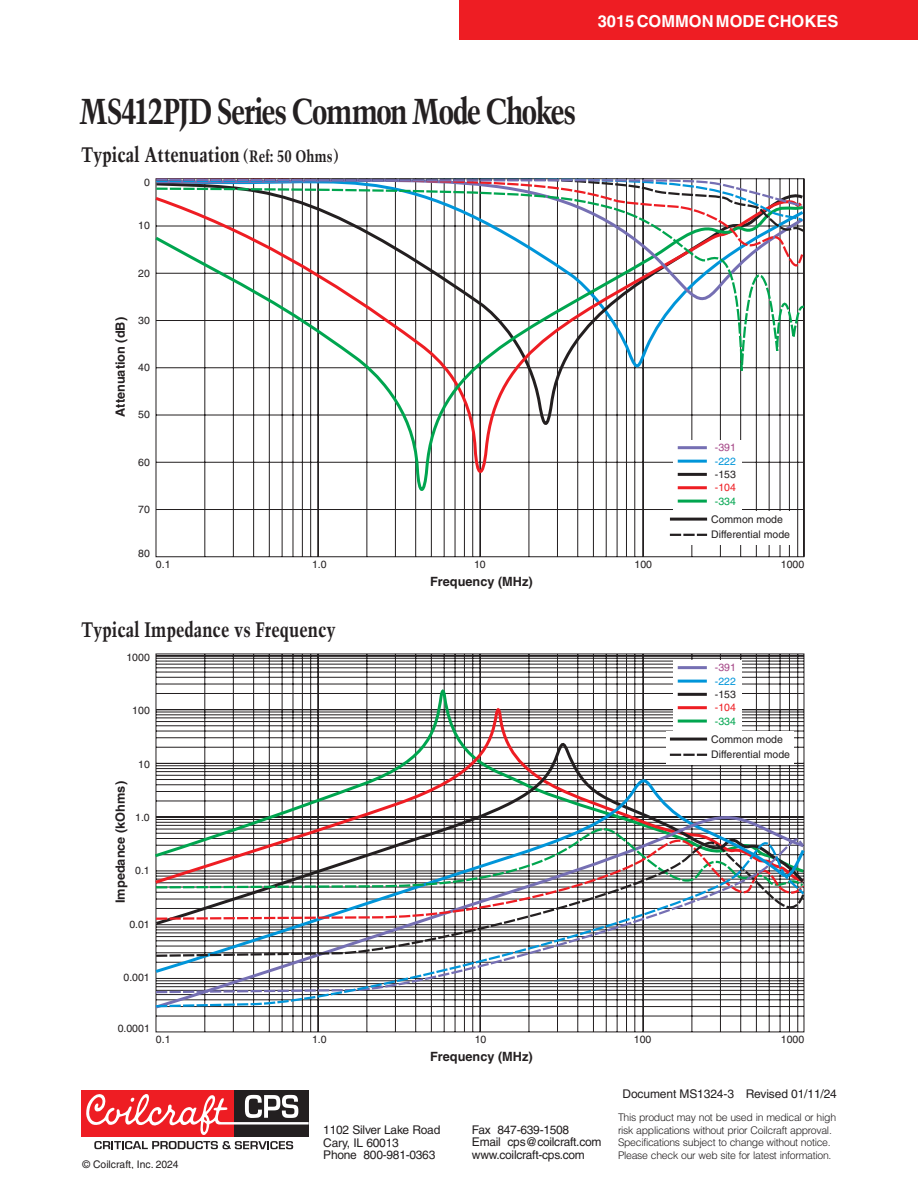
<style>
.page{position:relative;width:918px;height:1188px;background:#fff}
.page>*{position:absolute;margin:0;border:0;box-sizing:border-box;transform-origin:0 0}
.t1{font:700 condensed 36px "Trump Mediaeval";letter-spacing:-.045em;color:#231f20}
.t2{font:700 condensed 21px "Trump Mediaeval";color:#231f20}
.t3{font:700 16.5px "Helvetica";color:#fff}
.t4{font:700 12.75px "Helvetica";color:#231f20}
.t5{font:12px/12.5px "Helvetica";letter-spacing:-.02em;color:#231f20}
.t6{font:300 10.5px/12.5px "Helvetica";letter-spacing:-.03em;color:#231f20}
.t7{font:10.5px/15.8px "Helvetica";color:#231f20}
.t8{font:10.5px "Helvetica";color:#ee1d23}
.t9{font:10.5px "Helvetica";color:#0095d9}
.t10{font:10.5px "Helvetica";color:#00a54f}
.t11{font:10.5px "Helvetica";color:#a54586}
.t12{font:10.35px "Helvetica";color:#231f20}
.s1{font-size:16.5px}
</style>
<div class="page">
<div style="left:459px;top:0;width:459px;height:40px;background:#ee1d23"></div>
<div style="left:234px;top:1090px;width:75px;height:47px;background:#231f20"></div>
<div style="left:81px;top:1090px;width:153px;height:47px;background:#ee1d23"></div>
<svg style="left:86px;top:1094px;width:223px;height:41px"></svg>
<svg style="left:94px;top:1141px;width:199px;height:8px"></svg>
<svg style="left:155px;top:653px;width:650px;height:380px"></svg>
<div style="left:673px;top:660px;width:68px;height:76px;background:#fff"></div>
<hr style="left:678px;top:680px;width:29px;height:3px;background:#0095d9">
<hr style="left:678px;top:666px;width:29px;height:3px;background:#756fb3">
<svg style="left:155px;top:685px;width:650px;height:18px"></svg>
<svg style="left:155px;top:703px;width:650px;height:34px"></svg>
<svg style="left:155px;top:737px;width:650px;height:38px"></svg>
<svg style="left:155px;top:775px;width:650px;height:25px"></svg>
<svg style="left:155px;top:800px;width:650px;height:211px"></svg>
<svg style="left:155px;top:819px;width:650px;height:4px"></svg>
<svg style="left:155px;top:823px;width:650px;height:186px"></svg>
<svg style="left:155px;top:500px;width:650px;height:58px"></svg>
<div style="left:673px;top:440px;width:68px;height:76px;background:#fff"></div>
<hr style="left:678px;top:500px;width:29px;height:3px;background:#00a54f">
<div style="left:666px;top:511px;width:128px;height:34px;background:#fff"></div>
<hr style="left:670px;top:518px;width:37px;height:3px;background:#231f20">
<svg style="left:670px;top:534px;width:37px;height:2px"></svg>
<svg style="left:155px;top:428px;width:650px;height:72px"></svg>
<svg style="left:155px;top:245px;width:650px;height:183px"></svg>
<svg style="left:155px;top:223px;width:650px;height:22px"></svg>
<svg style="left:155px;top:178px;width:650px;height:45px"></svg>
<h3 class="t3" style="left:598px;top:11px;width:242px">3015 COMMON MODE CHOKES</h3>
<h1 class="t1" style="left:79px;top:88px;width:499px">MS412PJD Series Common Mode Chokes</h1>
<h2 class="t2" style="left:81px;top:142px;width:259px">Typical Attenuation <span class="s1">(Ref: 50 Ohms)</span></h2>
<p class="t7" style="left:144px;top:175px;width:7px">0</p>
<p class="t4" style="left:113px;top:417px;width:101px;rotate:-90deg">Attenuation (dB)</p>
<p class="t7" style="left:138px;top:218px;width:13px">10</p>
<p class="t7" style="left:138px;top:265px;width:13px">20</p>
<p class="t12" style="left:138px;top:314px;width:13px">30</p>
<p class="t7" style="left:138px;top:359px;width:13px">40</p>
<p class="t7" style="left:138px;top:407px;width:13px">50</p>
<p class="t7" style="left:138px;top:454px;width:13px">60</p>
<p class="t7" style="left:138px;top:501px;width:13px">70</p>
<p class="t7" style="left:138px;top:545px;width:13px">80</p>
<p class="t11" style="left:715px;top:442px;width:23px">-391</p>
<p class="t7" style="left:715px;top:466px;width:23px">-153</p>
<p class="t7" style="left:711px;top:511px;width:81px">Common mode<br>Differential mode</p>
<p class="t9" style="left:715px;top:455px;width:23px">-222</p>
<p class="t10" style="left:715px;top:495px;width:23px">-334</p>
<p class="t8" style="left:715px;top:482px;width:23px">-104</p>
<p class="t7" style="left:156px;top:556px;width:16px">0.1</p>
<p class="t7" style="left:312px;top:556px;width:16px">1.0</p>
<p class="t7" style="left:474px;top:556px;width:13px">10</p>
<p class="t7" style="left:635px;top:556px;width:19px">100</p>
<p class="t7" style="left:781px;top:556px;width:25px">1000</p>
<p class="t4" style="left:430px;top:574px;width:104px">Frequency (MHz)</p>
<h2 class="t2" style="left:81px;top:616px;width:256px">Typical Impedance vs Frequency</h2>
<p class="t7" style="left:126px;top:650px;width:25px">1000</p>
<p class="t7" style="left:132px;top:703px;width:19px">100</p>
<p class="t4" style="left:113px;top:903px;width:123px;rotate:-90deg">Impedance (kOhms)</p>
<p class="t7" style="left:138px;top:756px;width:13px">10</p>
<p class="t12" style="left:135px;top:811px;width:16px">1.0</p>
<p class="t12" style="left:135px;top:865px;width:16px">0.1</p>
<p class="t12" style="left:129px;top:918px;width:22px">0.01</p>
<p class="t7" style="left:124px;top:970px;width:28px">0.001</p>
<p class="t7" style="left:118px;top:1020px;width:34px">0.0001</p>
<p class="t11" style="left:715px;top:662px;width:23px">-391</p>
<p class="t7" style="left:715px;top:686px;width:23px">-153</p>
<p class="t7" style="left:711px;top:731px;width:81px">Common mode<br>Differential mode</p>
<p class="t9" style="left:715px;top:675px;width:23px">-222</p>
<p class="t10" style="left:715px;top:715px;width:23px">-334</p>
<p class="t8" style="left:715px;top:702px;width:23px">-104</p>
<p class="t7" style="left:156px;top:1031px;width:16px">0.1</p>
<p class="t7" style="left:312px;top:1031px;width:16px">1.0</p>
<p class="t7" style="left:475px;top:1031px;width:13px">10</p>
<p class="t7" style="left:634px;top:1031px;width:19px">100</p>
<p class="t7" style="left:781px;top:1031px;width:25px">1000</p>
<p class="t7" style="left:83px;top:1156px;width:98px">© Coilcraft, Inc. 2024</p>
<p class="t4" style="left:430px;top:1049px;width:104px">Frequency (MHz)</p>
<p class="t5" style="left:623px;top:1088px;width:216px">Document MS1324-3 Revised 01/11/24</p>
<p class="t5" style="left:323px;top:1124px;width:119px">1102 Silver Lake Road<br>Cary, IL 60013<br>Phone 800-981-0363</p>
<p class="t5" style="left:472px;top:1123px;width:131px">Fax 847-639-1508<br>Email cps@coilcraft.com www.coilcraft-cps.com</p>
<p class="t6" style="left:618px;top:1111px;width:220px">This product may not be used in medical or high risk applications without prior Coilcraft approval.<br>Specifications subject to change without notice.<br>Please check our web site for latest information.</p>
</div>
